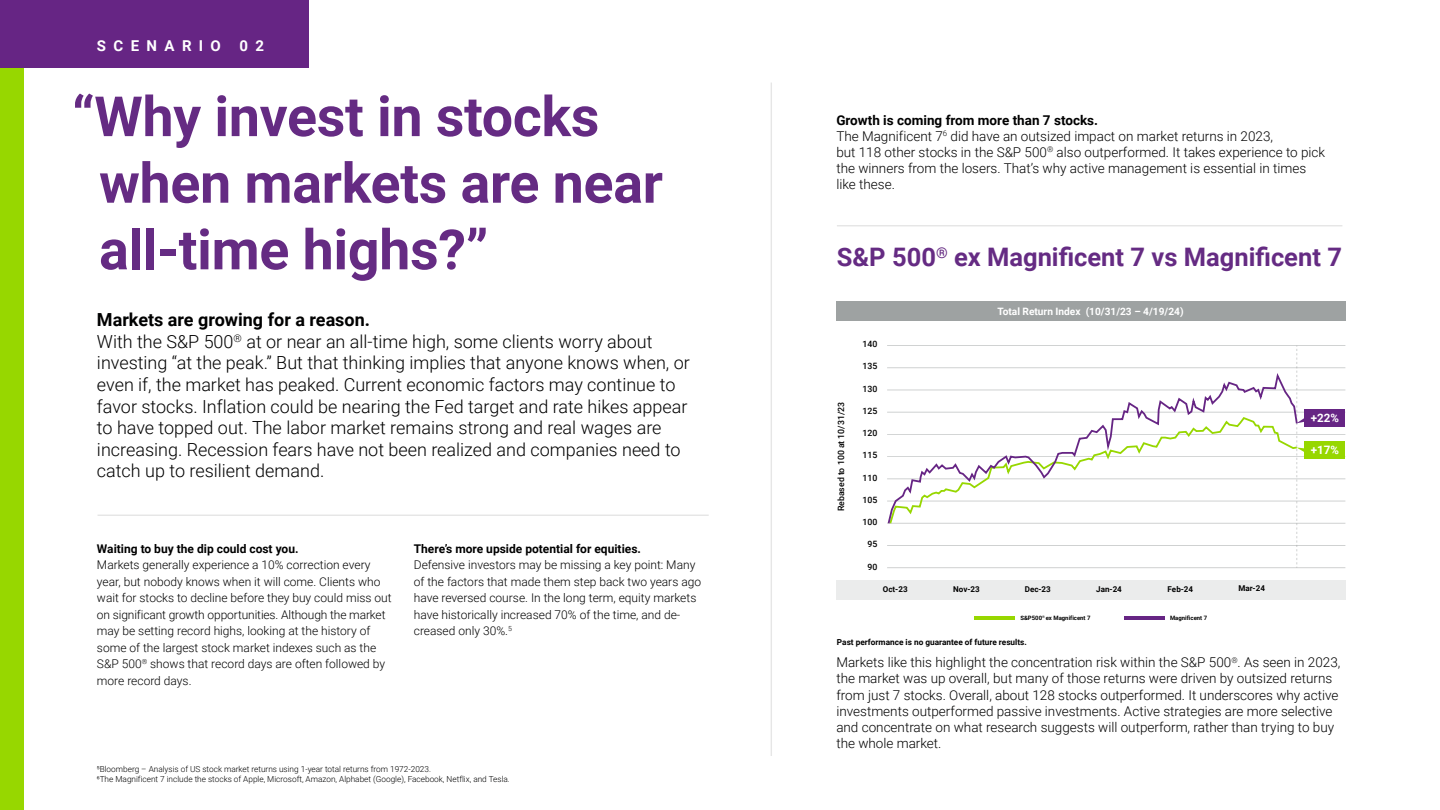
<style>
.page{position:relative;width:1440px;height:810px;background:#fff}
.page>*{position:absolute;margin:0;border:0;box-sizing:border-box;transform-origin:0 0}
.t1{font:700 55.5px/66.6px "Roboto";letter-spacing:-.005em;color:#652b83}
.t2{font:700 25.5px "Roboto";color:#652b83}
.t3{font:300 18px/21.6px "Roboto";color:#000101}
.t4{font:700 15px "Roboto";letter-spacing:.49em;color:#fff}
.t5{font:300 13.5px/16.2px "Roboto";color:#000101}
.t6{font:300 12px/16.5px "Roboto";color:#000101}
.t7{font:700 12px "Roboto";color:#000101}
.t8{font:700 11.62px "Roboto";color:#fff}
.t9{font:700 10.12px "Roboto";color:#fff}
.t10{font:500 8.7px "Roboto";color:#000}
.t11{font:300 8.25px/9.9px "Roboto";color:#000101}
.t12{font:700 8.25px "Roboto";color:#000101}
.t13{font:700 8.02px "Roboto";color:#000}
.t14{font:700 6px "Roboto";color:#000}
.s1{font-weight:700}
</style>
<div class="page">
<div style="left:836px;top:302px;width:509px;height:19px;background:#9ea2a2"></div>
<div style="left:836px;top:580px;width:509px;height:20px;background:#ebecec"></div>
<hr style="left:887px;top:345px;width:458px;height:1px;background:#9ea2a2">
<hr style="left:887px;top:367px;width:458px;height:1px;background:#9ea2a2">
<hr style="left:887px;top:390px;width:458px;height:1px;background:#9ea2a2">
<hr style="left:887px;top:434px;width:458px;height:1px;background:#9ea2a2">
<hr style="left:887px;top:478px;width:458px;height:1px;background:#9ea2a2">
<hr style="left:887px;top:501px;width:458px;height:1px;background:#9ea2a2">
<hr style="left:887px;top:523px;width:458px;height:1px;background:#9ea2a2">
<hr style="left:887px;top:545px;width:458px;height:1px;background:#9ea2a2">
<hr style="left:887px;top:567px;width:458px;height:1px;background:#9ea2a2">
<div style="left:1305px;top:441px;width:40px;height:18px;background:#97d700"></div>
<div style="left:1305px;top:409px;width:40px;height:18px;background:#662584"></div>
<hr style="left:974px;top:616px;width:41px;height:4px;background:#97d700">
<hr style="left:1124px;top:616px;width:41px;height:4px;background:#662584">
<svg style="left:888px;top:346px;width:417px;height:222px"></svg>
<div style="left:0;top:0;width:24px;height:810px;background:#97d700"></div>
<hr style="left:771px;top:82px;width:1px;height:674px;background:#000">
<hr style="left:98px;top:514px;width:611px;height:2px;background:#000">
<hr style="left:837px;top:225px;width:505px;height:1px;background:#000">
<div style="left:0;top:0;width:309px;height:68px;background:#662584"></div>
<p class="t4" style="left:97px;top:35px;width:169px">SCENARIO 02</p>
<h1 class="t1" style="left:99px;top:81px;width:565px;text-indent:-27px">“Why invest in stocks when markets are near all-time highs?”</h1>
<p class="t3" style="left:97px;top:308px;width:594px"><span class="s1">Markets are growing for a reason.<br></span>With the S&amp;P 500<sup>®</sup> at or near an all-time high, some clients worry about investing “at the peak.” But that thinking implies that anyone knows when, or even if, the market has peaked. Current economic factors may continue to favor stocks. Inflation could be nearing the Fed target and rate hikes appear to have topped out. The labor market remains strong and real wages are increasing. Recession fears have not been realized and companies need to catch up to resilient demand.</p>
<p class="t7" style="left:97px;top:540px;width:203px">Waiting to buy the dip could cost you.</p>
<p class="t6" style="left:97px;top:556px;width:296px">Markets generally experience a 10% correction every year, but nobody knows when it will come. Clients who wait for stocks to decline before they buy could miss out on significant growth opportunities. Although the market may be setting record highs, looking at the history of some of the largest stock market indexes such as the S&amp;P 500<sup>®</sup> shows that record days are often followed by more record days.</p>
<p class="t7" style="left:414px;top:540px;width:229px">There’s more upside potential for equities.</p>
<p class="t6" style="left:414px;top:556px;width:289px">Defensive investors may be missing a key point: Many of the factors that made them step back two years ago have reversed course. In the long term, equity markets have historically increased 70% of the time, and de&shy;creased only 30%.<sup>5</sup></p>
<p class="t11" style="left:97px;top:764px;width:415px">5Bloomberg – Analysis of US stock market returns using 1-year total returns from 1972-2023.<br>6The Magnificent 7 include the stocks of Apple, Microsoft, Amazon, Alphabet (Google), Facebook, Netflix, and Tesla.</p>
<p class="t5" style="left:836px;top:111px;width:490px"><span class="s1">Growth is coming from more than 7 stocks.<br></span>The Magnificent 7<sup>6</sup> did have an outsized impact on market returns in 2023,<br>but 118 other stocks in the S&amp;P 500<sup>®</sup> also outperformed. It takes experience to pick the winners from the losers. That’s why active management is essential in times like these.</p>
<h2 class="t2" style="left:837px;top:240px;width:507px">S&amp;P 500<sup>®</sup> ex Magnificent 7 vs Magnificent 7</h2>
<p class="t10" style="left:835px;top:511px;width:111px;rotate:-90deg">Rebased to 100 at 10/31/23</p>
<p class="t10" style="left:863px;top:338px;width:16px">140</p>
<p class="t10" style="left:863px;top:360px;width:16px">135</p>
<p class="t10" style="left:863px;top:382px;width:16px">130</p>
<p class="t10" style="left:863px;top:405px;width:16px">125</p>
<p class="t10" style="left:863px;top:427px;width:16px">120</p>
<p class="t10" style="left:863px;top:449px;width:16px">115</p>
<p class="t10" style="left:863px;top:472px;width:16px">110</p>
<p class="t10" style="left:863px;top:494px;width:16px">105</p>
<p class="t10" style="left:863px;top:516px;width:16px">100</p>
<p class="t10" style="left:868px;top:538px;width:11px">95</p>
<p class="t10" style="left:868px;top:561px;width:11px">90</p>
<p class="t9" style="left:997px;top:304px;width:188px">Total Return Index (10/31/23 – 4/19/24)</p>
<p class="t13" style="left:883px;top:583px;width:26px">Oct-23</p>
<p class="t13" style="left:953px;top:583px;width:28px">Nov-23</p>
<p class="t13" style="left:1025px;top:583px;width:28px">Dec-23</p>
<p class="t13" style="left:1096px;top:583px;width:27px">Jan-24</p>
<p class="t14" style="left:1020px;top:613px;width:72px">S&amp;P500<sup>®</sup> ex Magnificent 7</p>
<p class="t13" style="left:1168px;top:583px;width:27px">Feb-24</p>
<p class="t13" style="left:1238px;top:583px;width:28px">Mar-24</p>
<p class="t14" style="left:1170px;top:613px;width:39px">Magnificent 7</p>
<p class="t12" style="left:837px;top:636px;width:191px">Past performance is no guarantee of future results.</p>
<p class="t8" style="left:1311px;top:410px;width:30px">+22%</p>
<p class="t8" style="left:1311px;top:442px;width:30px">+17%</p>
<p class="t5" style="left:836px;top:654px;width:506px">Markets like this highlight the concentration risk within the S&amp;P 500<sup>®</sup>. As seen in 2023, the market was up overall, but many of those returns were driven by outsized returns from just 7 stocks. Overall, about 128 stocks outperformed. It underscores why active investments outperformed passive investments. Active strategies are more selective and concentrate on what research suggests will outperform, rather than trying to buy the whole market.</p>
</div>
